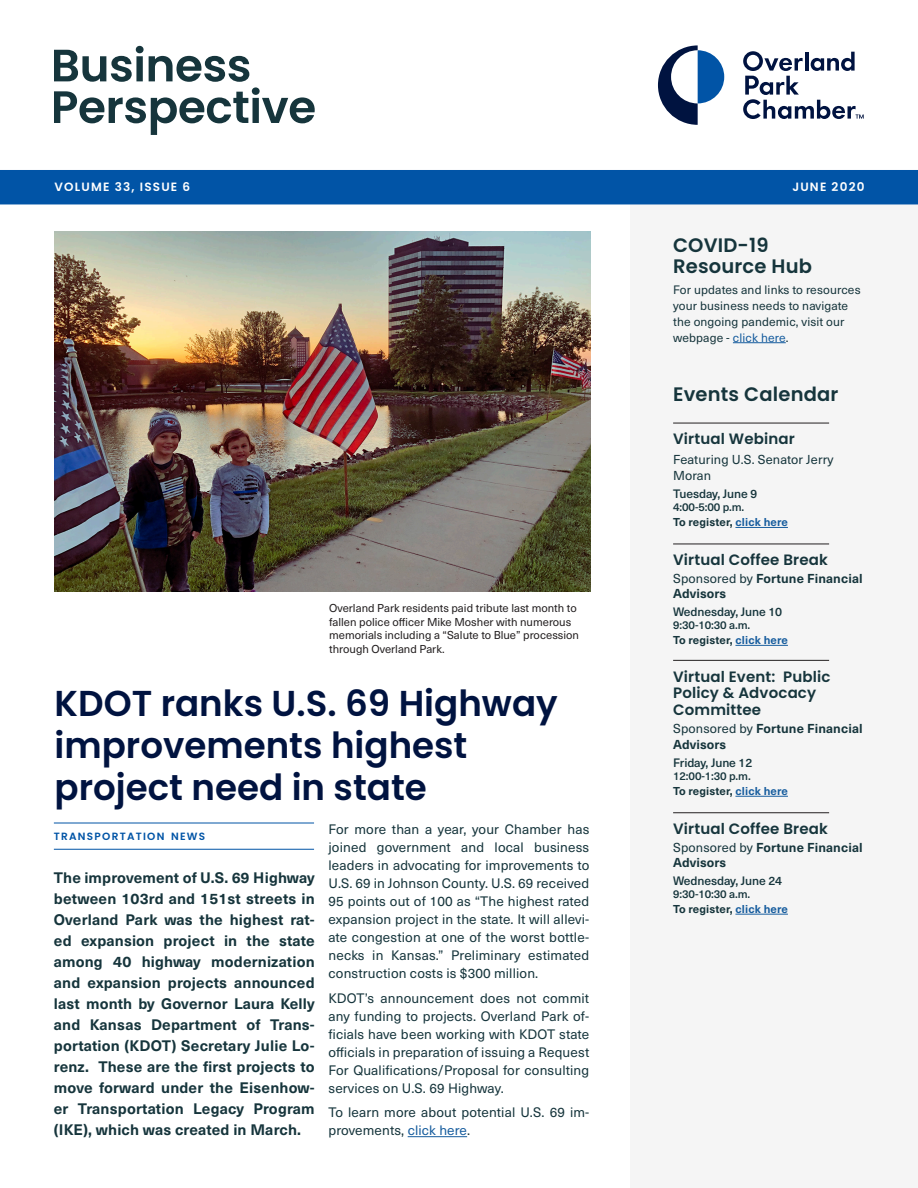
<style>
.page{position:relative;width:918px;height:1188px;background:#fff}
.page>*{position:absolute;margin:0;border:0;box-sizing:border-box;transform-origin:0 0}
.Headline{font:600 36px/42px "Poppins";color:#001340}
.Calendar_Event{font:600 19.5px/21px "Poppins";letter-spacing:.01em;color:#16353c}
.t1{font:700 15px/21px "Neue Haas Unica W1 G";letter-spacing:.01em;color:#16353c;text-align:justify}
.Calendar_Event-2{font:600 15px/16.5px "Poppins";letter-spacing:.01em;color:#16353c}
.t2{font:13.5px/18px "Neue Haas Unica W1 G";letter-spacing:.01em;color:#16353c;text-align:justify}
.Calendar_Event-3{font:700 12.75px/15px "Neue Haas Unica W1 G";letter-spacing:.01em;color:#16353c}
.Calendar_Event-4{font:12.75px/16.5px "Neue Haas Unica W1 G";letter-spacing:.01em;color:#16353c}
.Calendar_Event-5{font:12px/15.8px "Neue Haas Unica W1 G";letter-spacing:.01em;color:#16353c}
.Calendar_Event-6{font:500 12px "Neue Haas Unica W1 G";letter-spacing:-.01em;color:#16353c}
.t3{font:600 12px "Poppins";letter-spacing:.1em;color:#fff}
.t4{font:11.25px/13.5px "Neue Haas Unica W1 G";color:#231f20}
.Calendar_Event-7{font:700 11.25px "Neue Haas Unica W1 G";letter-spacing:.01em;color:#16353c}
.Calendar_Event-8{font:500 11.25px "Neue Haas Unica W1 G";letter-spacing:-.01em;color:#16353c}
.t5{font:600 10.5px "Poppins";letter-spacing:.12em;color:#0154a6}
.s1{color:#175d9e}
.s2{font-weight:400}
</style>
<div class="page">
<svg style="left:54px;top:46px;width:261px;height:89px"></svg>
<svg style="left:658px;top:45px;width:66px;height:80px"></svg>
<svg style="left:743px;top:51px;width:121px;height:68px"></svg>
<div style="left:631px;top:197px;width:287px;height:991px;background:#f5f5f5"></div>
<hr style="left:733px;top:342px;width:53px;height:1px;background:#175d9e">
<hr style="left:673px;top:423px;width:156px;height:1px;background:#231f20">
<hr style="left:735px;top:527px;width:53px;height:1px;background:#175d9e">
<hr style="left:673px;top:544px;width:156px;height:1px;background:#231f20">
<hr style="left:735px;top:645px;width:53px;height:1px;background:#175d9e">
<hr style="left:673px;top:660px;width:156px;height:1px;background:#231f20">
<hr style="left:735px;top:796px;width:53px;height:1px;background:#175d9e">
<hr style="left:673px;top:812px;width:156px;height:1px;background:#231f20">
<hr style="left:735px;top:914px;width:53px;height:1px;background:#175d9e">
<img style="left:55px;top:231px;width:535px;height:360px">
<div style="left:0;top:170px;width:918px;height:34px;background:#0154a6"></div>
<hr style="left:408px;top:1136px;width:59px;height:1px;background:#175d9e">
<hr style="left:54px;top:823px;width:260px;height:1px;background:#0154a6">
<hr style="left:54px;top:849px;width:260px;height:1px;background:#0154a6">
<p class="t3" style="left:55px;top:180px;width:137px">VOLUME 33, ISSUE 6</p>
<p class="t3" style="left:792px;top:180px;width:74px">JUNE 2020</p>
<p class="t4" style="left:329px;top:601px;width:251px">Overland Park residents paid tribute last month to fallen police officer Mike Mosher with numerous memorials including a “Salute to Blue” procession through Overland Park.</p>
<p class="Headline" style="left:55px;top:682px;width:505px">KDOT ranks U.S. 69 Highway improvements highest project need in state</p>
<p class="t5" style="left:54px;top:830px;width:153px">TRANSPORTATION NEWS</p>
<p class="t1" style="left:54px;top:866px;width:262px">The improvement of U.S. 69 Highway between 103rd and 151st streets in Overland Park was the highest rat&shy;ed expansion project in the state among 40 highway modernization and expansion projects announced last month by Governor Laura Kelly and Kansas Department of Trans&shy;portation (KDOT) Secretary Julie Lo&shy;renz. These are the first projects to move forward under the Eisenhow&shy;er Transportation Legacy Program (IKE), which was created in March.</p>
<p class="t2" style="left:328px;top:819px;width:262px">For more than a year, your Chamber has joined government and local business leaders in advocating for improvements to U.S. 69 in Johnson County. U.S. 69 received 95 points out of 100 as “The highest rated expansion project in the state. It will allevi&shy;ate congestion at one of the worst bottle&shy;necks in Kansas.” Preliminary estimated construction costs is $300 million.</p>
<p class="t2" style="left:328px;top:988px;width:262px">KDOT’s announcement does not commit any funding to projects. Overland Park of&shy;ficials have been working with KDOT state officials in preparation of issuing a Request For Qualifications/Proposal for consulting services on U.S. 69 Highway.</p>
<p class="t2" style="left:328px;top:1103px;width:262px">To learn more about potential U.S. 69 im&shy;provements, <span class="s1">click here</span>.</p>
<p class="Calendar_Event" style="left:673px;top:234px;width:141px">COVID-19<br>Resource Hub</p>
<p class="Calendar_Event-5" style="left:673px;top:281px;width:189px">For updates and links to resources your business needs to navigate the ongoing pandemic, visit our webpage - <span class="s1">click here</span>.</p>
<p class="Calendar_Event" style="left:673px;top:384px;width:167px">Events Calendar</p>
<p class="Calendar_Event-2" style="left:673px;top:431px;width:123px">Virtual Webinar</p>
<p class="Calendar_Event-4" style="left:673px;top:450px;width:162px">Featuring U.S. Senator Jerry<br>Moran</p>
<p class="Calendar_Event-6" style="left:673px;top:485px;width:86px">Tuesday, June 9</p>
<p class="Calendar_Event-8" style="left:673px;top:499px;width:73px">4:00-5:00 p.m.</p>
<p class="Calendar_Event-7" style="left:673px;top:514px;width:116px">To register, <span class="s1">click here</span></p>
<p class="Calendar_Event-2" style="left:673px;top:552px;width:156px">Virtual Coffee Break</p>
<p class="Calendar_Event-3" style="left:673px;top:570px;width:191px"><span class="s2">Sponsored by</span> Fortune Financial<br>Advisors</p>
<p class="Calendar_Event-6" style="left:673px;top:602px;width:111px">Wednesday, June 10</p>
<p class="Calendar_Event-8" style="left:673px;top:617px;width:79px">9:30-10:30 a.m.</p>
<p class="Calendar_Event-7" style="left:673px;top:632px;width:116px">To register, <span class="s1">click here</span></p>
<p class="Calendar_Event-2" style="left:673px;top:668px;width:159px">Virtual Event: Public<br>Policy &amp; Advocacy<br>Committee</p>
<p class="Calendar_Event-3" style="left:673px;top:719px;width:191px;line-height:16.5px"><span class="s2">Sponsored by</span> Fortune Financial<br>Advisors</p>
<p class="Calendar_Event-6" style="left:673px;top:753px;width:81px">Friday, June 12</p>
<p class="Calendar_Event-8" style="left:673px;top:768px;width:79px">12:00-1:30 p.m.</p>
<p class="Calendar_Event-7" style="left:673px;top:783px;width:116px">To register, <span class="s1">click here</span></p>
<p class="Calendar_Event-2" style="left:673px;top:821px;width:156px">Virtual Coffee Break</p>
<p class="Calendar_Event-3" style="left:673px;top:839px;width:191px"><span class="s2">Sponsored by</span> Fortune Financial<br>Advisors</p>
<p class="Calendar_Event-6" style="left:673px;top:871px;width:111px">Wednesday, June 24</p>
<p class="Calendar_Event-8" style="left:673px;top:886px;width:79px">9:30-10:30 a.m.</p>
<p class="Calendar_Event-7" style="left:673px;top:900px;width:116px">To register, <span class="s1">click here</span></p>
</div>
